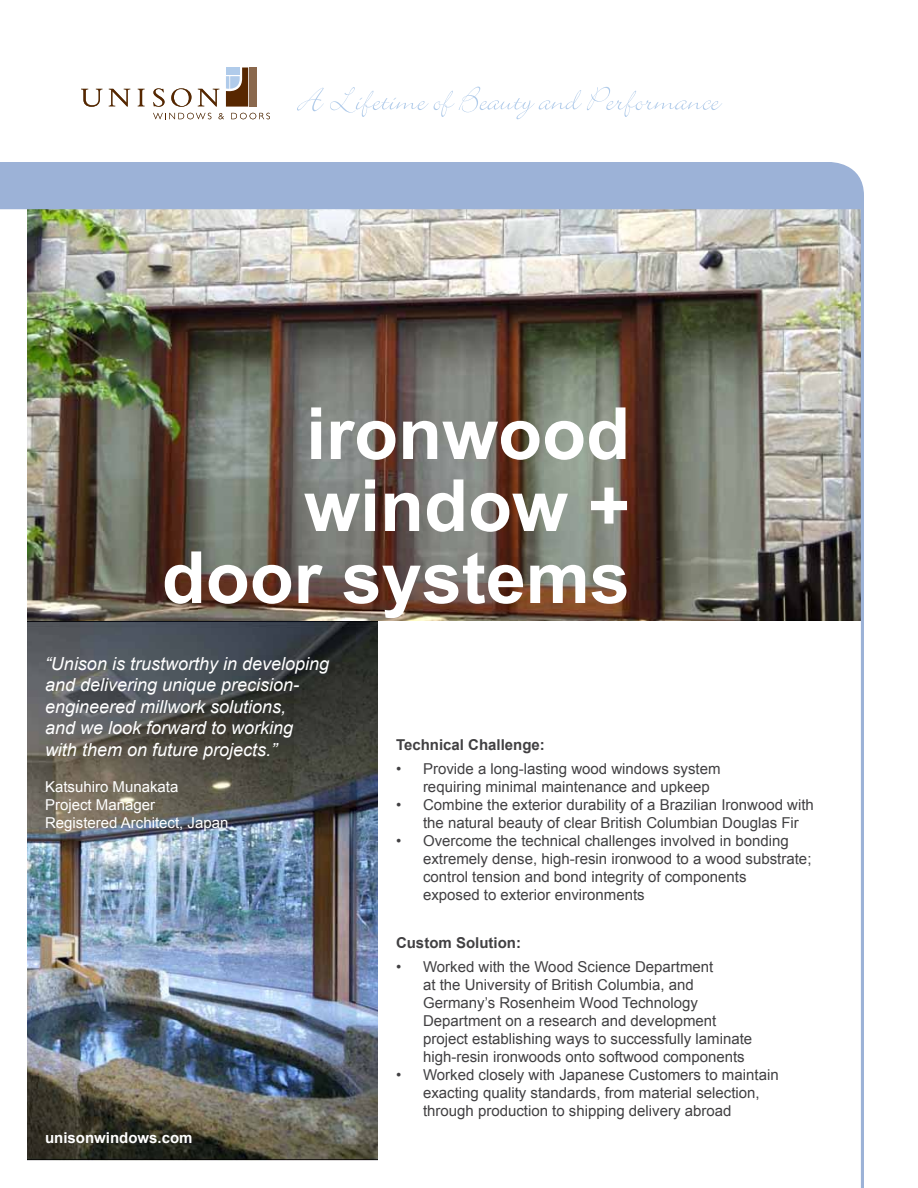
<style>
.page{position:relative;width:918px;height:1188px;background:#fff}
.page>*{position:absolute;margin:0;border:0;box-sizing:border-box;transform-origin:0 0}
.t1{font:700 72px/72px "Arial";color:#fff;text-align:right}
.t2{font:italic 18px/21.6px "Arial";color:#fff}
.t3{font:15px/18px "Arial";color:#414042}
.t4{font:15px/18px "Arial";color:#fff}
.t5{font:700 15px "Arial";color:#414042}
.t6{font:700 15px "Arial";color:#fff}
</style>
<div class="page">
<img style="left:0;top:162px;width:864px;height:1026px">
<svg style="left:297px;top:88px;width:27px;height:23px"></svg>
<svg style="left:330px;top:87px;width:392px;height:32px"></svg>
<svg style="left:226px;top:68px;width:22px;height:39px"></svg>
<div style="left:249px;top:68px;width:8px;height:39px;background:#8a684d"></div>
<svg style="left:81px;top:89px;width:21px;height:18px"></svg>
<svg style="left:109px;top:89px;width:21px;height:18px"></svg>
<svg style="left:138px;top:89px;width:7px;height:17px"></svg>
<svg style="left:153px;top:88px;width:12px;height:19px"></svg>
<svg style="left:171px;top:88px;width:20px;height:19px"></svg>
<svg style="left:198px;top:89px;width:21px;height:18px"></svg>
<svg style="left:153px;top:113px;width:58px;height:6px"></svg>
<svg style="left:219px;top:113px;width:5px;height:6px"></svg>
<svg style="left:231px;top:113px;width:39px;height:6px"></svg>
<h1 class="t1" style="left:162px;top:400px;width:470px">ironwood window + door systems</h1>
<p class="t2" style="left:45px;top:653px;width:286px">“Unison is trustworthy in developing and delivering unique precision&shy;engineered millwork solutions,<br>and we look forward to working with them on future projects.”</p>
<p class="t4" style="left:45px;top:778px;width:185px">Katsuhiro Munakata<br>Project Manager<br>Registered Architect, Japan</p>
<p class="t6" style="left:45px;top:1128px;width:149px">unisonwindows.com</p>
<p class="t5" style="left:396px;top:735px;width:150px">Technical Challenge:</p>
<p class="t3" style="left:423px;top:760px;width:299px;text-indent:-27px">• Provide a long-lasting wood windows system requiring minimal maintenance and upkeep</p>
<p class="t3" style="left:423px;top:796px;width:392px;text-indent:-27px">• Combine the exterior durability of a Brazilian Ironwood with the natural beauty of clear British Columbian Douglas Fir</p>
<p class="t3" style="left:423px;top:832px;width:390px;text-indent:-27px">• Overcome the technical challenges involved in bonding extremely dense, high-resin ironwood to a wood substrate; control tension and bond integrity of components<br>exposed to exterior environments</p>
<p class="t5" style="left:396px;top:933px;width:126px">Custom Solution:</p>
<p class="t3" style="left:423px;top:958px;width:331px;text-indent:-27px">• Worked with the Wood Science Department<br>at the University of British Columbia, and Germany’s Rosenheim Wood Technology Department on a research and development project establishing ways to successfully laminate high-resin ironwoods onto softwood components</p>
<p class="t3" style="left:423px;top:1066px;width:357px;text-indent:-27px">• Worked closely with Japanese Customers to maintain exacting quality standards, from material selection, through production to shipping delivery abroad</p>
</div>
